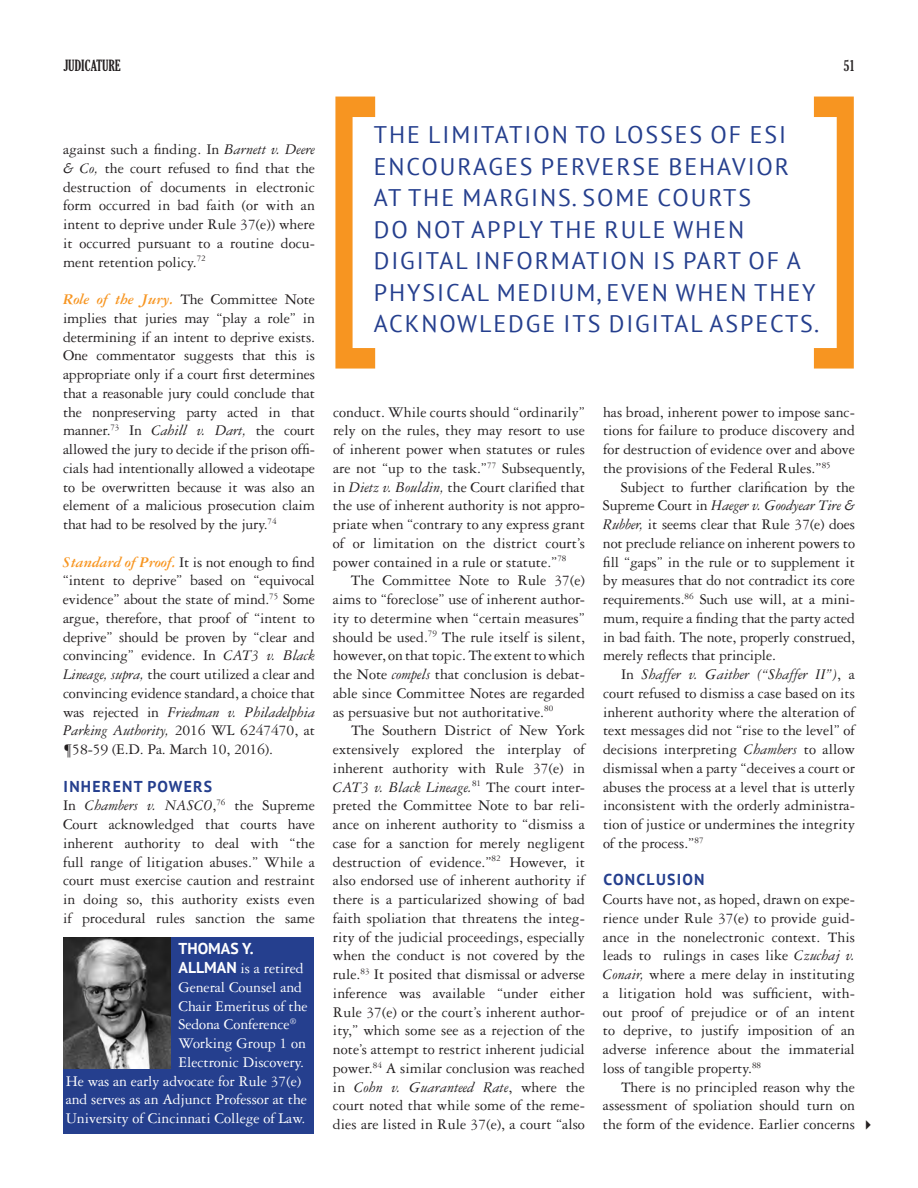
<style>
.page{position:relative;width:918px;height:1188px;background:#fff}
.page>*{position:absolute;margin:0;border:0;box-sizing:border-box;transform-origin:0 0}
.Subhead-section-caps{font:292.5px "PT Sans";color:#f79521;scale:.75 1}
.Body_Copy{font:24px/31.5px "PT Sans";letter-spacing:.08em;color:#253f8e}
.Body_Copy-2{font:15.75px/18.8px "Garamond 3 LT Std";color:#231f20;text-align:justify}
.Body_Copy_-_no_inden{font:15.75px/18.8px "Garamond 3 LT Std";color:#231f20;text-align:justify}
.Body_Copy-3{font:15.75px "Garamond 3 LT Std";letter-spacing:-.005em;color:#fff}
.Subhead-section-caps-2{font:700 15.75px "PT Sans";letter-spacing:.08em;color:#253f8e}
.Body_Copy-4{font:700 15.75px "PT Sans";color:#fff}
.t1{font:700 expanded 15px "Gloucester MT Pro";color:#231f20}
.s1{font-style:italic}
.s2{font-weight:700;font-style:italic;color:#f79521}
.s3{font-family:"PT Sans";font-weight:700}
</style>
<div class="page">
<div style="left:63px;top:937px;width:250px;height:196px;background:#253f8e"></div>
<img style="left:63px;top:937px;width:108px;height:132px">
<p class="t1" style="left:63px;top:56px;width:59px">JUDICATURE</p>
<p class="t1" style="left:843px;top:56px;width:13px">51</p>
<p class="Body_Copy-2" style="left:63px;top:140px;width:254px">against such a finding. In <span class="s1">Barnett v. Deere &amp; Co,</span> the court refused to find that the destruction of documents in electronic form occurred in bad faith (or with an intent to deprive under Rule 37(e)) where it occurred pursuant to a routine docu&shy;ment retention policy.<sup>72</sup></p>
<p class="Body_Copy_-_no_inden" style="left:63px;top:290px;width:254px"><span class="s2">Role of the Jury.</span> The Committee Note implies that juries may “play a role” in determining if an intent to deprive exists.<br>One commentator suggests that this is appropriate only if a court first determines that a reasonable jury could conclude that the nonpreserving party acted in that manner.<sup>73</sup> In <span class="s1">Cahill v. Dart,</span> the court allowed the jury to decide if the prison offi&shy;cials had intentionally allowed a videotape to be overwritten because it was also an element of a malicious prosecution claim that had to be resolved by the jury.<sup>74</sup></p>
<p class="Body_Copy_-_no_inden" style="left:63px;top:553px;width:254px"><span class="s2">Standard of Proof.</span> It is not enough to find “intent to deprive” based on “equivocal evidence” about the state of mind.<sup>75</sup> Some argue, therefore, that proof of “intent to deprive” should be proven by “clear and convincing” evidence. In <span class="s1">CAT3 v. Black Lineage, supra,</span> the court utilized a clear and convincing evidence standard, a choice that was rejected in <span class="s1">Friedman v. Philadelphia Parking Authority,</span> 2016 WL 6247470, at ¶58-59 (E.D. Pa. March 10, 2016).</p>
<p class="Subhead-section-caps-2" style="left:64px;top:776px;width:150px">INHERENT POWERS</p>
<p class="Body_Copy_-_no_inden" style="left:63px;top:796px;width:254px">In <span class="s1">Chambers v. NASCO</span>,<sup>76</sup> the Supreme Court acknowledged that courts have inherent authority to deal with “the full range of litigation abuses.” While a court must exercise caution and restraint in doing so, this authority exists even if procedural rules sanction the same</p>
<p class="Body_Copy-4" style="left:178px;top:938px;width:77px">THOMAS Y.</p>
<p class="Body_Copy-3" style="left:178px;top:960px;width:127px"><span class="s3">ALLMAN</span> is a retired</p>
<p class="Body_Copy-3" style="left:178px;top:979px;width:125px">General Counsel and</p>
<p class="Body_Copy-3" style="left:178px;top:997px;width:131px">Chair Emeritus of the</p>
<p class="Body_Copy-3" style="left:178px;top:1016px;width:120px">Sedona Conference<sup>®</sup></p>
<p class="Body_Copy-3" style="left:179px;top:1035px;width:129px">Working Group 1 on</p>
<p class="Body_Copy-3" style="left:179px;top:1054px;width:127px">Electronic Discovery.</p>
<p class="Body_Copy-3" style="left:66px;top:1072px;width:237px">He was an early advocate for Rule 37(e)</p>
<p class="Body_Copy-3" style="left:66px;top:1091px;width:243px">and serves as an Adjunct Professor at the</p>
<p class="Body_Copy-3" style="left:66px;top:1110px;width:241px">University of Cincinnati College of Law.</p>
<p class="Subhead-section-caps" style="left:317px;top:11px;width:90px">[</p>
<p class="Subhead-section-caps" style="left:806px;top:11px;width:90px">]</p>
<p class="Body_Copy" style="left:374px;top:118px;width:443px">THE LIMITATION TO LOSSES OF ESI<br>ENCOURAGES PERVERSE BEHAVIOR<br>AT THE MARGINS. SOME COURTS<br>DO NOT APPLY THE RULE WHEN<br>DIGITAL INFORMATION IS PART OF A<br>PHYSICAL MEDIUM, EVEN WHEN THEY</p>
<p class="Body_Copy" style="left:374px;top:307px;width:447px">ACKNOWLEDGE ITS DIGITAL ASPECTS.</p>
<p class="Body_Copy_-_no_inden" style="left:333px;top:403px;width:254px">conduct. While courts should “ordinarily” rely on the rules, they may resort to use of inherent power when statutes or rules are not “up to the task.”<sup>77</sup> Subsequently, in <span class="s1">Dietz v. Bouldin,</span> the Court clarified that the use of inherent authority is not appro&shy;priate when “contrary to any express grant of or limitation on the district court’s power contained in a rule or statute.”<sup>78</sup></p>
<p class="Body_Copy-2" style="left:333px;top:571px;width:254px;text-indent:18px">The Committee Note to Rule 37(e) aims to “foreclose” use of inherent author&shy;ity to determine when “certain measures” should be used.<sup>79</sup> The rule itself is silent, however, on that topic. The extent to which the Note <span class="s1">compels</span> that conclusion is debat&shy;able since Committee Notes are regarded as persuasive but not authoritative.<sup>80</sup></p>
<p class="Body_Copy-2" style="left:333px;top:721px;width:255px;text-indent:18px">The Southern District of New York extensively explored the interplay of inherent authority with Rule 37(e) in <span class="s1">CAT3 v. Black Lineage.</span><sup>81</sup> The court inter&shy;preted the Committee Note to bar reli&shy;ance on inherent authority to “dismiss a case for a sanction for merely negligent destruction of evidence.”<sup>82</sup> However, it also endorsed use of inherent authority if there is a particularized showing of bad faith spoliation that threatens the integ&shy;rity of the judicial proceedings, especially when the conduct is not covered by the rule.<sup>83</sup> It posited that dismissal or adverse inference was available “under either Rule 37(e) or the court’s inherent author&shy;ity,” which some see as a rejection of the note’s attempt to restrict inherent judicial power.<sup>84</sup> A similar conclusion was reached in <span class="s1">Cohn v. Guaranteed Rate</span>, where the court noted that while some of the reme&shy;dies are listed in Rule 37(e), a court “also</p>
<p class="Body_Copy-2" style="left:603px;top:403px;width:254px">has broad, inherent power to impose sanc&shy;tions for failure to produce discovery and for destruction of evidence over and above the provisions of the Federal Rules.”<sup>85</sup></p>
<p class="Body_Copy-2" style="left:603px;top:478px;width:254px;text-indent:18px">Subject to further clarification by the Supreme Court in <span class="s1">Haeger v. Goodyear Tire &amp; Rubber,</span> it seems clear that Rule 37(e) does not preclude reliance on inherent powers to fill “gaps” in the rule or to supplement it by measures that do not contradict its core requirements.<sup>86</sup> Such use will, at a mini&shy;mum, require a finding that the party acted in bad faith. The note, properly construed, merely reflects that principle.</p>
<p class="Body_Copy-2" style="left:603px;top:665px;width:255px;text-indent:18px">In <span class="s1">Shaffer v. Gaither (“Shaffer II”)</span>, a court refused to dismiss a case based on its inherent authority where the alteration of text messages did not “rise to the level” of decisions interpreting <span class="s1">Chambers</span> to allow dismissal when a party “deceives a court or abuses the process at a level that is utterly inconsistent with the orderly administra&shy;tion of justice or undermines the integrity of the process.”<sup>87</sup></p>
<p class="Subhead-section-caps-2" style="left:604px;top:869px;width:103px">CONCLUSION</p>
<p class="Body_Copy_-_no_inden" style="left:603px;top:890px;width:254px">Courts have not, as hoped, drawn on expe&shy;rience under Rule 37(e) to provide guid&shy;ance in the nonelectronic context. This leads to rulings in cases like <span class="s1">Czuchaj v.<br>Conair,</span> where a mere delay in instituting a litigation hold was sufficient, with&shy;out proof of prejudice or of an intent to deprive, to justify imposition of an adverse inference about the immaterial loss of tangible property.<sup>88</sup></p>
<p class="Body_Copy-2" style="left:603px;top:1078px;width:253px;text-indent:18px">There is no principled reason why the assessment of spoliation should turn on the form of the evidence. Earlier concerns</p>
</div>
